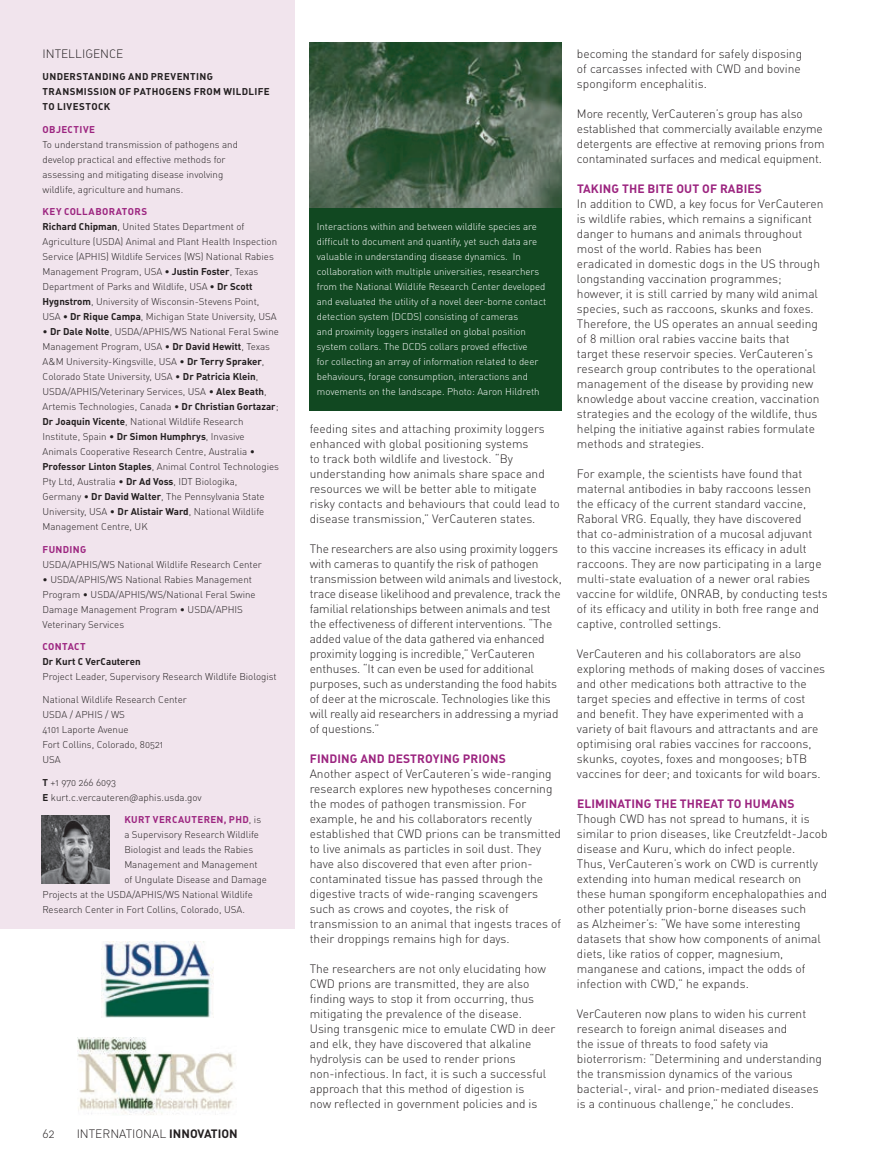
<style>
.page{position:relative;width:893px;height:1166px;background:#fff}
.page>*{position:absolute;margin:0;border:0;box-sizing:border-box;transform-origin:0 0}
.t1{font:300 12px/15px "DIN Pro";color:#231f20}
.t2{font:700 12px "DIN Pro";letter-spacing:.01em;color:#9c2580}
.t3{font:300 9.75px/15px "DIN Pro";color:#231f20}
.t4{font:300 9.75px/15px "DIN Pro";color:#fff}
.t5{font:700 9.75px/15px "DIN Pro";letter-spacing:.035em;color:#231f20}
.t6{font:700 9.75px "DIN Pro";letter-spacing:.035em;color:#9c2580}
.t7{font:700 9.75px "DIN Pro";color:#231f20}
.s1{font-weight:700;color:#9c2580}
.s2{font-weight:700}
.s3{font-weight:300;color:#231f20}
</style>
<div class="page">
<div style="left:310px;top:43px;width:252px;height:367px;background:#114821"></div>
<div style="left:0;top:0;width:295px;height:928px;background:#f1e4ed"></div>
<img style="left:42px;top:815px;width:67px;height:68px">
<img style="left:77px;top:1037px;width:159px;height:78px">
<img style="left:102px;top:941px;width:112px;height:76px">
<img style="left:310px;top:43px;width:252px;height:165px">
<p class="t1" style="left:43px;top:45px;width:82px">INTELLIGENCE</p>
<p class="t5" style="left:43px;top:68px;width:229px">UNDERSTANDING AND PREVENTING<br>TRANSMISSION OF PATHOGENS FROM WILDLIFE<br>TO LIVESTOCK</p>
<p class="t6" style="left:43px;top:121px;width:54px">OBJECTIVE</p>
<p class="t3" style="left:43px;top:136px;width:197px">To understand transmission of pathogens and develop practical and effective methods for assessing and mitigating disease involving wildlife, agriculture and humans.</p>
<p class="t3" style="left:43px;top:203px;width:236px"><span class="s1">KEY COLLABORATORS<br></span><span class="s2">Richard Chipman</span>, United States Department of Agriculture (USDA) Animal and Plant Health Inspection Service (APHIS) Wildlife Services (WS) National Rabies Management Program, USA <span class="s2">• Justin Foster</span>, Texas Department of Parks and Wildlife, USA <span class="s2">• Dr Scott Hygnstrom</span>, University of Wisconsin-Stevens Point, USA <span class="s2">• Dr Rique Campa</span>, Michigan State University, USA</p>
<p class="t3" style="left:43px;top:323px;width:238px">• <span class="s2">Dr Dale Nolte</span>, USDA/APHIS/WS National Feral Swine Management Program, USA • <span class="s2">Dr David Hewitt</span>, Texas A&amp;M University-Kingsville, USA • <span class="s2">Dr Terry Spraker</span>, Colorado State University, USA • <span class="s2">Dr Patricia Klein</span>, USDA/APHIS/Veterinary Services, USA • <span class="s2">Alex Beath</span>, Artemis Technologies, Canada • <span class="s2">Dr Christian Gortazar</span>; <span class="s2">Dr Joaquin Vicente</span>, National Wildlife Research Institute, Spain • <span class="s2">Dr Simon Humphrys</span>, Invasive Animals Cooperative Research Centre, Australia • <span class="s2">Professor Linton Staples</span>, Animal Control Technologies Pty Ltd, Australia • <span class="s2">Dr Ad Voss</span>, IDT Biologika,<br>Germany • <span class="s2">Dr David Walter</span>, The Pennsylvania State University, USA • <span class="s2">Dr Alistair Ward</span>, National Wildlife Management Centre, UK</p>
<p class="t6" style="left:43px;top:541px;width:45px">FUNDING</p>
<p class="t3" style="left:43px;top:556px;width:221px">USDA/APHIS/WS National Wildlife Research Center</p>
<p class="t3" style="left:43px;top:571px;width:215px">• USDA/APHIS/WS National Rabies Management Program • USDA/APHIS/WS/National Feral Swine Damage Management Program • USDA/APHIS Veterinary Services</p>
<p class="t6" style="left:43px;top:638px;width:45px">CONTACT</p>
<p class="t7" style="left:43px;top:653px;width:100px">Dr Kurt C VerCauteren</p>
<p class="t3" style="left:43px;top:668px;width:236px">Project Leader, Supervisory Research Wildlife Biologist</p>
<p class="t3" style="left:43px;top:691px;width:146px">National Wildlife Research Center<br>USDA / APHIS / WS<br>4101 Laporte Avenue<br>Fort Collins, Colorado, 80521<br>USA</p>
<p class="t3" style="left:43px;top:773px;width:161px"><span class="s2">T</span> +1 970 266 6093<br><span class="s2">E</span> kurt.c.vercauteren@aphis.usda.gov</p>
<p class="t6" style="left:124px;top:811px;width:138px">KURT VERCAUTEREN, PHD<span class="s3">, is</span></p>
<p class="t3" style="left:124px;top:825px;width:136px">a Supervisory Research Wildlife</p>
<p class="t3" style="left:124px;top:840px;width:130px">Biologist and leads the Rabies</p>
<p class="t3" style="left:124px;top:855px;width:135px">Management and Management</p>
<p class="t3" style="left:124px;top:870px;width:144px">of Ungulate Disease and Damage</p>
<p class="t3" style="left:43px;top:885px;width:212px">Projects at the USDA/APHIS/WS National Wildlife</p>
<p class="t3" style="left:43px;top:900px;width:204px">Research Center in Fort Collins, Colorado, USA.</p>
<p class="t1" style="left:43px;top:1125px;width:14px">62</p>
<p class="t1" style="left:77px;top:1125px;width:163px">INTERNATIONAL <span class="s2">INNOVATION</span></p>
<p class="t4" style="left:317px;top:218px;width:231px">Interactions within and between wildlife species are difficult to document and quantify, yet such data are valuable in understanding disease dynamics. In collaboration with multiple universities, researchers from the National Wildlife Research Center developed and evaluated the utility of a novel deer-borne contact detection system (DCDS) consisting of cameras<br>and proximity loggers installed on global position system collars. The DCDS collars proved effective<br>for collecting an array of information related to deer behaviours, forage consumption, interactions and movements on the landscape. Photo: Aaron Hildreth</p>
<p class="t1" style="left:310px;top:420px;width:252px">feeding sites and attaching proximity loggers enhanced with global positioning systems<br>to track both wildlife and livestock. “By understanding how animals share space and resources we will be better able to mitigate risky contacts and behaviours that could lead to disease transmission,” VerCauteren states.</p>
<p class="t1" style="left:310px;top:540px;width:254px">The researchers are also using proximity loggers with cameras to quantify the risk of pathogen transmission between wild animals and livestock, trace disease likelihood and prevalence, track the familial relationships between animals and test the effectiveness of different interventions. “The added value of the data gathered via enhanced proximity logging is incredible,” VerCauteren enthuses. “It can even be used for additional purposes, such as understanding the food habits of deer at the microscale. Technologies like this will really aid researchers in addressing a myriad of questions.”</p>
<p class="t2" style="left:310px;top:748px;width:198px">FINDING AND DESTROYING PRIONS</p>
<p class="t1" style="left:310px;top:765px;width:253px">Another aspect of VerCauteren’s wide-ranging research explores new hypotheses concerning the modes of pathogen transmission. For example, he and his collaborators recently established that CWD prions can be transmitted to live animals as particles in soil dust. They have also discovered that even after prion&shy;contaminated tissue has passed through the digestive tracts of wide-ranging scavengers such as crows and coyotes, the risk of transmission to an animal that ingests traces of their droppings remains high for days.</p>
<p class="t1" style="left:310px;top:960px;width:247px">The researchers are not only elucidating how CWD prions are transmitted, they are also finding ways to stop it from occurring, thus mitigating the prevalence of the disease.<br>Using transgenic mice to emulate CWD in deer and elk, they have discovered that alkaline hydrolysis can be used to render prions non-infectious. In fact, it is such a successful approach that this method of digestion is<br>now reflected in government policies and is</p>
<p class="t1" style="left:577px;top:45px;width:227px">becoming the standard for safely disposing of carcasses infected with CWD and bovine spongiform encephalitis.</p>
<p class="t1" style="left:577px;top:105px;width:249px">More recently, VerCauteren’s group has also established that commercially available enzyme detergents are effective at removing prions from contaminated surfaces and medical equipment.</p>
<p class="t2" style="left:577px;top:178px;width:186px">TAKING THE BITE OUT OF RABIES</p>
<p class="t1" style="left:577px;top:195px;width:248px">In addition to CWD, a key focus for VerCauteren is wildlife rabies, which remains a significant danger to humans and animals throughout most of the world. Rabies has been<br>eradicated in domestic dogs in the US through longstanding vaccination programmes; however, it is still carried by many wild animal species, such as raccoons, skunks and foxes.<br>Therefore, the US operates an annual seeding of 8 million oral rabies vaccine baits that target these reservoir species. VerCauteren’s research group contributes to the operational management of the disease by providing new knowledge about vaccine creation, vaccination strategies and the ecology of the wildlife, thus helping the initiative against rabies formulate methods and strategies.</p>
<p class="t1" style="left:577px;top:465px;width:252px">For example, the scientists have found that maternal antibodies in baby raccoons lessen the efficacy of the current standard vaccine, Raboral VRG. Equally, they have discovered<br>that co-administration of a mucosal adjuvant<br>to this vaccine increases its efficacy in adult raccoons. They are now participating in a large multi-state evaluation of a newer oral rabies vaccine for wildlife, ONRAB, by conducting tests of its efficacy and utility in both free range and captive, controlled settings.</p>
<p class="t1" style="left:577px;top:645px;width:250px">VerCauteren and his collaborators are also exploring methods of making doses of vaccines and other medications both attractive to the target species and effective in terms of cost and benefit. They have experimented with a variety of bait flavours and attractants and are optimising oral rabies vaccines for raccoons, skunks, coyotes, foxes and mongooses; bTB vaccines for deer; and toxicants for wild boars.</p>
<p class="t2" style="left:577px;top:793px;width:219px">ELIMINATING THE THREAT TO HUMANS</p>
<p class="t1" style="left:577px;top:810px;width:252px">Though CWD has not spread to humans, it is similar to prion diseases, like Creutzfeldt-Jacob disease and Kuru, which do infect people.<br>Thus, VerCauteren’s work on CWD is currently extending into human medical research on these human spongiform encephalopathies and other potentially prion-borne diseases such<br>as Alzheimer’s: “We have some interesting datasets that show how components of animal diets, like ratios of copper, magnesium, manganese and cations, impact the odds of infection with CWD,” he expands.</p>
<p class="t1" style="left:577px;top:1005px;width:247px">VerCauteren now plans to widen his current research to foreign animal diseases and<br>the issue of threats to food safety via bioterrorism: “Determining and understanding the transmission dynamics of the various bacterial-, viral- and prion-mediated diseases is a continuous challenge,” he concludes.</p>
</div>
